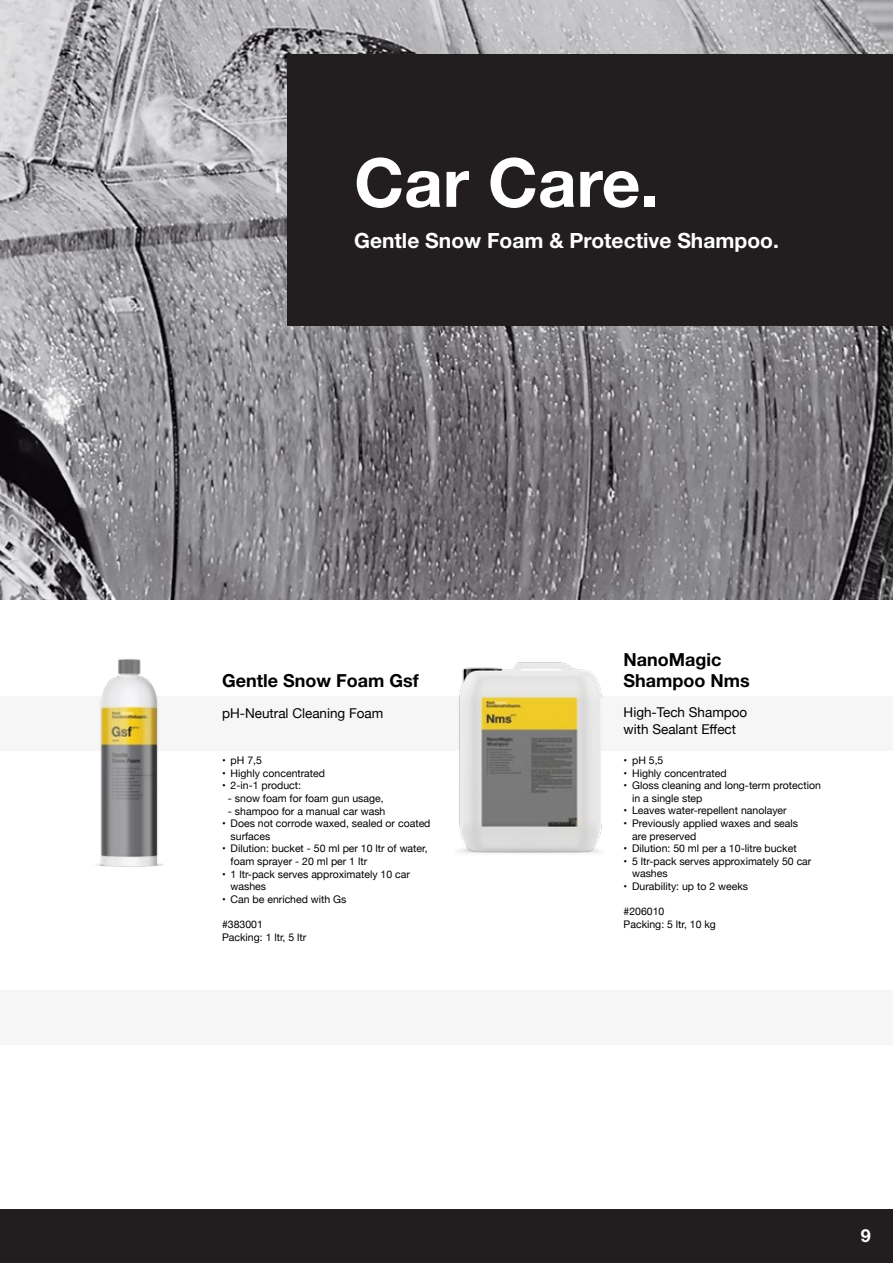
<style>
.page{position:relative;width:893px;height:1263px;background:#fff}
.page>*{position:absolute;margin:0;border:0;box-sizing:border-box;transform-origin:0 0}
.t1{font:700 67.5px "Helvetica Neue LT Std";color:#fff}
.t2{font:700 21px "Helvetica Neue LT Std";color:#fff}
.t3{font:700 18px "Helvetica Neue LT Std";color:#000}
.t4{font:700 18px "Helvetica Neue LT Std";color:#fff}
.t5{font:13.5px/16.2px "Helvetica Neue";color:#000}
.t6{font:10.5px/12.6px "Helvetica Neue";color:#000}
</style>
<div class="page">
<div style="left:0;top:696px;width:893px;height:54px;background:#f6f6f6"></div>
<div style="left:0;top:990px;width:893px;height:54px;background:#f6f6f6"></div>
<div style="left:0;top:1209px;width:893px;height:54px;background:#221e1f"></div>
<img style="left:457px;top:662px;width:146px;height:192px">
<img style="left:96px;top:659px;width:67px;height:208px">
<img style="left:0;top:0;width:893px;height:600px">
<div style="left:287px;top:54px;width:606px;height:271px;background:#221e1f"></div>
<h1 class="t1" style="left:354px;top:141px;width:307px">Car Care.</h1>
<h2 class="t2" style="left:354px;top:227px;width:426px">Gentle Snow Foam &amp; Protective Shampoo.</h2>
<h3 class="t3" style="left:624px;top:648px;width:99px">NanoMagic</h3>
<h3 class="t3" style="left:222px;top:669px;width:198px">Gentle Snow Foam Gsf</h3>
<h3 class="t3" style="left:624px;top:669px;width:128px">Shampoo Nms</h3>
<p class="t5" style="left:222px;top:705px;width:163px">pH-Neutral Cleaning Foam</p>
<p class="t5" style="left:624px;top:705px;width:125px">High-Tech Shampoo with Sealant Effect</p>
<p class="t6" style="left:222px;top:755px;width:41px">• pH 7,5</p>
<p class="t6" style="left:222px;top:767px;width:105px">• Highly concentrated</p>
<p class="t6" style="left:222px;top:780px;width:80px">• 2-in-1 product:</p>
<p class="t6" style="left:228px;top:793px;width:157px">- snow foam for foam gun usage,</p>
<p class="t6" style="left:228px;top:805px;width:159px">- shampoo for a manual car wash</p>
<p class="t6" style="left:231px;top:818px;width:201px;text-indent:-9px">• Does not corrode waxed, sealed or coated surfaces</p>
<p class="t6" style="left:231px;top:843px;width:199px;text-indent:-9px">• Dilution: bucket - 50 ml per 10 ltr of water, foam sprayer - 20 ml per 1 ltr</p>
<p class="t6" style="left:231px;top:868px;width:181px;text-indent:-9px">• 1 ltr-pack serves approximately 10 car washes</p>
<p class="t6" style="left:222px;top:893px;width:126px">• Can be enriched with Gs</p>
<p class="t6" style="left:222px;top:919px;width:86px">#383001<br>Packing: 1 ltr, 5 ltr</p>
<p class="t6" style="left:624px;top:754px;width:41px">• pH 5,5</p>
<p class="t6" style="left:624px;top:767px;width:105px">• Highly concentrated</p>
<p class="t6" style="left:632px;top:780px;width:190px;text-indent:-9px">• Gloss cleaning and long-term protection in a single step</p>
<p class="t6" style="left:624px;top:805px;width:165px">• Leaves water-repellent nanolayer</p>
<p class="t6" style="left:632px;top:817px;width:168px;text-indent:-9px">• Previously applied waxes and seals are preserved</p>
<p class="t6" style="left:624px;top:843px;width:175px">• Dilution: 50 ml per a 10-litre bucket</p>
<p class="t6" style="left:632px;top:855px;width:181px;text-indent:-9px">• 5 ltr-pack serves approximately 50 car washes</p>
<p class="t6" style="left:624px;top:880px;width:126px">• Durability: up to 2 weeks</p>
<p class="t6" style="left:624px;top:906px;width:94px">#206010<br>Packing: 5 ltr, 10 kg</p>
<h3 class="t4" style="left:861px;top:1225px;width:12px">9</h3>
</div>
